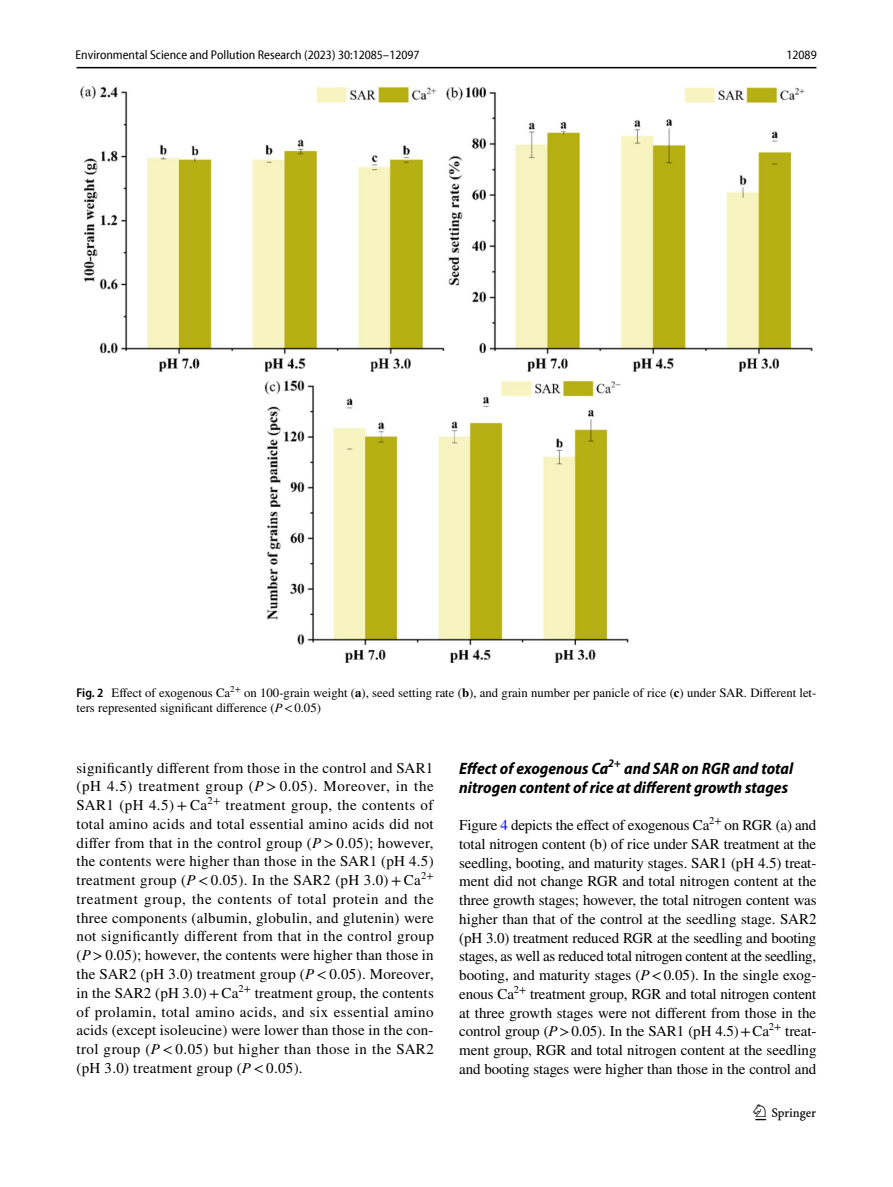
<style>
.page{position:relative;width:893px;height:1187px;background:#fff}
.page>*{position:absolute;margin:0;border:0;box-sizing:border-box;transform-origin:0 0}
.t1{font:22.5px "Springnew Regular 3";color:#000}
.t2{font:italic 700 semi-condensed 16.5px/18.8px "Myriad Pro";color:#000}
.t3{font:15px/18.8px "STIX";color:#000;text-align:justify}
.t4{font:12.75px/15px "STIX";color:#000}
.t5{font:semi-condensed 12.75px "Myriad Pro Unic";color:#000}
.s1{font-family:"Myriad Pro";font-weight:600;font-stretch:semi-condensed}
.s2{font-weight:700}
.s3{font-style:italic}
.s4{color:#00f}
</style>
<div class="page">
<hr style="left:77px;top:67px;width:739px;height:1px;background:#000">
<img style="left:81px;top:87px;width:731px;height:575px">
<p class="t5" style="left:76px;top:50px;width:346px">Environmental Science and Pollution Research (2023) 30:12085–12097</p>
<p class="t5" style="left:786px;top:50px;width:32px">12089</p>
<p class="t4" style="left:77px;top:686px;width:741px"><span class="s1">Fig. 2</span> Effect of exogenous Ca<sup>2+</sup> on 100-grain weight (<span class="s2">a</span>), seed setting rate (<span class="s2">b</span>), and grain number per panicle of rice (<span class="s2">c</span>) under SAR. Different let&shy;ters represented significant difference (<span class="s3">P</span>&lt;0.05)</p>
<p class="t3" style="left:77px;top:759px;width:359px">significantly different from those in the control and SAR1 (pH 4.5) treatment group (<span class="s3">P</span> &gt; 0.05). Moreover, in the SAR1 (pH 4.5) + -Ca<sup>2+</sup> treatment group, the contents of total amino acids and total essential amino acids did not differ from that in the control group (<span class="s3">P</span>&gt;0.05); however, the contents were higher than those in the SAR1 (pH 4.5) treatment group (<span class="s3">P</span>&lt;0.05). In the SAR2 (pH 3.0)+Ca<sup>2+ </sup>treatment group, the contents of total protein and the three components (albumin, globulin, and glutenin) were not significantly different from that in the control group (<span class="s3">P</span>&gt;0.05); however, the contents were higher than those in the SAR2 (pH 3.0) treatment group (<span class="s3">P</span>&lt;0.05). Moreover, in the SAR2 (pH 3.0)+Ca<sup>2+</sup> treatment group, the contents of prolamin, total amino acids, and six essential amino acids (except isoleucine) were lower than those in the con&shy;trol group (<span class="s3">P</span> &lt; 0.05) but higher than those in the SAR2 (pH 3.0) treatment group (<span class="s3">P</span>&lt;0.05).</p>
<p class="t2" style="left:459px;top:758px;width:335px">Effect of exogenous Ca<sup>2</sup><sup>+</sup> and SAR on RGR and total nitrogen content of rice at different growth stages</p>
<p class="t3" style="left:459px;top:816px;width:359px">Figure <span class="s4">4</span> depicts the effect of exogenous Ca<sup>2+</sup> on RGR (a) and total nitrogen content (b) of rice under SAR treatment at the seedling, booting, and maturity stages. SAR1 (pH 4.5) treat&shy;ment did not change RGR and total nitrogen content at the three growth stages; however, the total nitrogen content was higher than that of the control at the seedling stage. SAR2 (pH 3.0) treatment reduced RGR at the seedling and booting stages, as well as reduced total nitrogen content at the seedling, booting, and maturity stages (<span class="s3">P</span>&lt;0.05). In the single exog&shy;enous Ca<sup>2+</sup> treatment group, RGR and total nitrogen content at three growth stages were not different from those in the control group (<span class="s3">P</span>&gt;0.05). In the SAR1 (pH 4.5)+Ca<sup>2+</sup> treat&shy;ment group, RGR and total nitrogen content at the seedling and booting stages were higher than those in the control and</p>
<h1 class="t1" style="left:755px;top:1104px;width:62px">1 3</h1>
</div>
